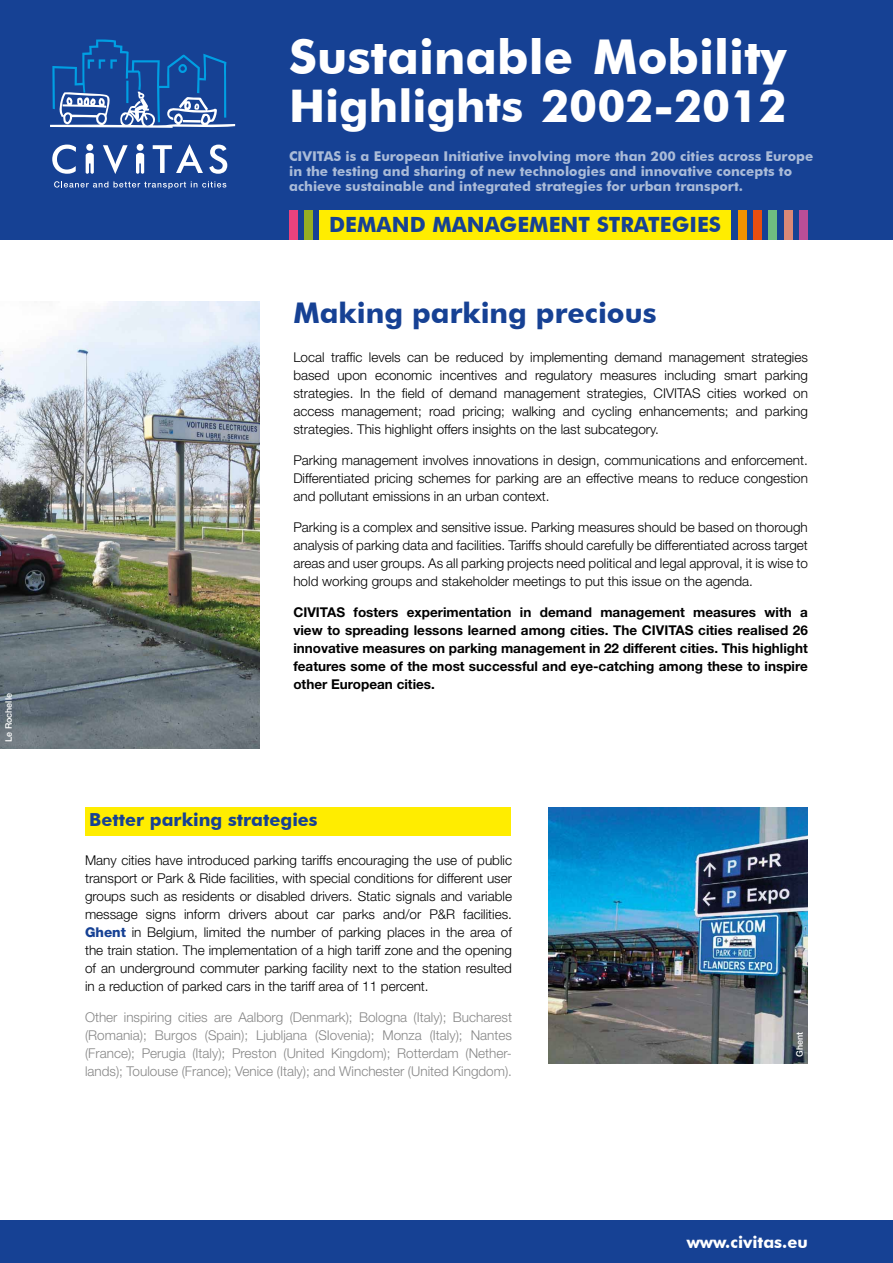
<style>
.page{position:relative;width:893px;height:1263px;background:#fff}
.page>*{position:absolute;margin:0;border:0;box-sizing:border-box;transform-origin:0 0}
.t1{font:700 48px "Futura BT";color:#fff}
.t2{font:700 45px "Futura BT";color:#fff}
.t3{font:700 28.5px "Futura BT";color:#164194}
.t4{font:700 21px "Futura BT";color:#164194}
.t5{font:700 18px "Futura BT";color:#164194}
.t6{font:700 16.5px "Futura BT";color:#fff}
.t7{font:300 13.5px/18px "Helvetica Neue LT Std";color:#000;text-align:justify}
.t8{font:700 13.5px/18px "Helvetica Neue LT Std";color:#000;text-align:justify}
.t9{font:300 13.5px/18px "Helvetica Neue LT Std";color:#878787;text-align:justify}
.t10{font:700 13.5px/15px "Futura BT";color:#aabbd8}
.t11{font:500 9px "Helvetica Neue LT Std";color:#fff}
.s1{font-weight:800;color:#164194}
</style>
<div class="page">
<div style="left:0;top:0;width:893px;height:210px;background:#164194"></div>
<svg style="left:52px;top:144px;width:175px;height:30px"></svg>
<svg style="left:54px;top:181px;width:172px;height:8px"></svg>
<svg style="left:50px;top:39px;width:185px;height:89px"></svg>
<div style="left:0;top:1220px;width:893px;height:43px;background:#164194"></div>
<div style="left:0;top:200px;width:893px;height:40px;background:#164194"></div>
<div style="left:86px;top:807px;width:425px;height:29px;background:#ffed00"></div>
<img style="left:0;top:302px;width:259px;height:446px">
<img style="left:549px;top:808px;width:259px;height:255px">
<div style="left:289px;top:210px;width:9px;height:30px;background:#e9427d"></div>
<div style="left:304px;top:210px;width:9px;height:30px;background:#96ae23"></div>
<div style="left:320px;top:210px;width:411px;height:30px;background:#ffed00"></div>
<div style="left:738px;top:210px;width:9px;height:30px;background:#f39200"></div>
<div style="left:768px;top:210px;width:9px;height:30px;background:#70bc80"></div>
<div style="left:784px;top:210px;width:9px;height:30px;background:#da8877"></div>
<div style="left:799px;top:210px;width:9px;height:30px;background:#ba4e97"></div>
<div style="left:753px;top:210px;width:9px;height:30px;background:#e94e0f"></div>
<p class="t11" style="left:3px;top:742px;width:50px;rotate:-90deg">Le Rochelle</p>
<h1 class="t1" style="left:289px;top:27px;width:499px">Sustainable Mobility</h1>
<h2 class="t2" style="left:289px;top:78px;width:499px">Highlights 2002-2012</h2>
<p class="t10" style="left:289px;top:148px;width:526px">CIVITAS is a European Initiative involving more than 200 cities across Europe in the testing and sharing of new technologies and innovative concepts to achieve sustainable and integrated strategies for urban transport.</p>
<h3 class="t4" style="left:329px;top:212px;width:33px">Dema</h3>
<h3 class="t4" style="left:392px;top:212px;width:141px">nd Manageme</h3>
<h3 class="t4" style="left:561px;top:212px;width:140px">nt Strategies</h3>
<h3 class="t3" style="left:293px;top:296px;width:365px">Making parking precious</h3>
<p class="t7" style="left:293px;top:348px;width:516px">Local traffic levels can be reduced by implementing demand management strategies based upon economic incentives and regulatory measures including smart parking strategies. In the field of demand management strategies, CIVITAS cities worked on access management; road pricing; walking and cycling enhancements; and parking strategies. This highlight offers insights on the last subcategory.</p>
<p class="t7" style="left:293px;top:451px;width:516px">Parking management involves innovations in design, communications and enforcement.<br>Differentiated pricing schemes for parking are an effective means to reduce congestion and pollutant emissions in an urban context.</p>
<p class="t7" style="left:293px;top:518px;width:516px">Parking is a complex and sensitive issue. Parking measures should be based on thorough analysis of parking data and facilities. Tariffs should carefully be differentiated across target areas and user groups. As all parking projects need political and legal approval, it is wise to hold working groups and stakeholder meetings to put this issue on the agenda.</p>
<p class="t8" style="left:293px;top:603px;width:516px">CIVITAS fosters experimentation in demand management measures with a view to spreading lessons learned among cities. The CIVITAS cities realised 26 innovative measures on parking management in 22 different cities. This highlight features some of the most successful and eye-catching among these to inspire other European cities.</p>
<h3 class="t5" style="left:89px;top:809px;width:230px">Better parking strategies</h3>
<p class="t7" style="left:85px;top:851px;width:428px">Many cities have introduced parking tariffs encouraging the use of public transport or Park &amp; Ride facilities, with special conditions for different user groups such as residents or disabled drivers. Static signals and variable message signs inform drivers about car parks and/or P&amp;R facilities.<br><span class="s1">Ghent</span> in Belgium, limited the number of parking places in the area of the train station. The implementation of a high tariff zone and the opening of an underground commuter parking facility next to the station resulted in a reduction of parked cars in the tariff area of 11 percent.</p>
<p class="t9" style="left:85px;top:1008px;width:428px">Other inspiring cities are Aalborg (Denmark); Bologna (Italy); Bucharest (Romania); Burgos (Spain); Ljubljana (SIovenia); Monza (Italy); Nantes (France); Perugia (Italy); Preston (United Kingdom); Rotterdam (Nether&shy;lands); Toulouse (France); Venice (Italy); and Winchester (United Kingdom).</p>
<p class="t11" style="left:794px;top:1057px;width:27px;rotate:-90deg">Ghent</p>
<p class="t6" style="left:687px;top:1231px;width:123px">www.civitas.eu</p>
</div>
